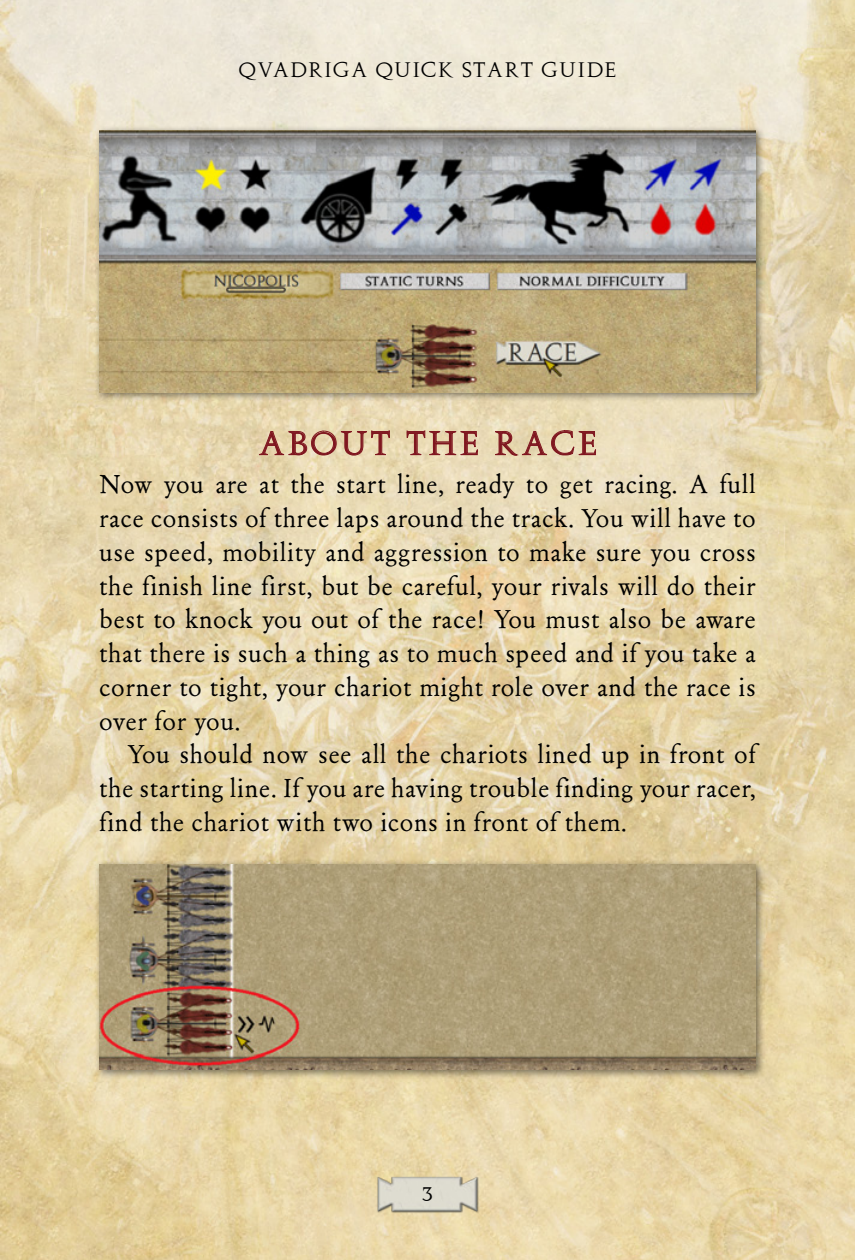
<style>
.page{position:relative;width:855px;height:1260px;background:#fff}
.page>*{position:absolute;margin:0;border:0;box-sizing:border-box;transform-origin:0 0}
.B_head{font:31.25px "Augustus";letter-spacing:.1em;color:#7f161f}
.Body_text_1st_para{font:26.25px/33.8px "Archive Garamond Std";letter-spacing:.025em;color:#000;text-align:justify}
.Body_text{font:26.25px/33.8px "Archive Garamond Std";letter-spacing:.025em;color:#000;text-align:justify}
.t1{font:20px "Augustus";letter-spacing:.05em;color:#000}
.t2{font:18.75px "Augustus";color:#000}
</style>
<div class="page">
<img style="left:0;top:0;width:855px;height:1260px">
<img style="left:374px;top:1173px;width:107px;height:42px">
<svg style="left:257px;top:430px;width:133px;height:26px;background:#d4b394"></svg>
<svg style="left:407px;top:430px;width:71px;height:25px;background:#d1ad92"></svg>
<svg style="left:493px;top:430px;width:103px;height:26px;background:#d3b396"></svg>
<div style="left:94px;top:125px;width:671px;height:277px;background:#000;opacity:.5"></div>
<img style="left:99px;top:131px;width:657px;height:261px">
<div style="left:94px;top:859px;width:671px;height:221px;background:#000;opacity:.5"></div>
<img style="left:99px;top:865px;width:657px;height:204px">
<p class="t1" style="left:239px;top:59px;width:379px">QVADRIGA QUICK START GUIDE</p>
<p class="B_head" style="left:258px;top:426px;width:340px">ABOUT THE RACE</p>
<p class="Body_text_1st_para" style="left:99px;top:466px;width:658px">Now you are at the start line, ready to get racing. A full race consists of three laps around the track. You will have to use speed, mobility and aggression to make sure you cross the finish line first, but be careful, your rivals will do their best to knock you out of the race! You must also be aware that there is such a thing as to much speed and if you take a corner to tight, your chariot might role over and the race is over for you.</p>
<p class="Body_text" style="left:99px;top:736px;width:658px;text-indent:28px">You should now see all the chariots lined up in front of the starting line. If you are having trouble finding your racer, find the chariot with two icons in front of them.</p>
<p class="t2" style="left:422px;top:1184px;width:12px">3</p>
</div>
